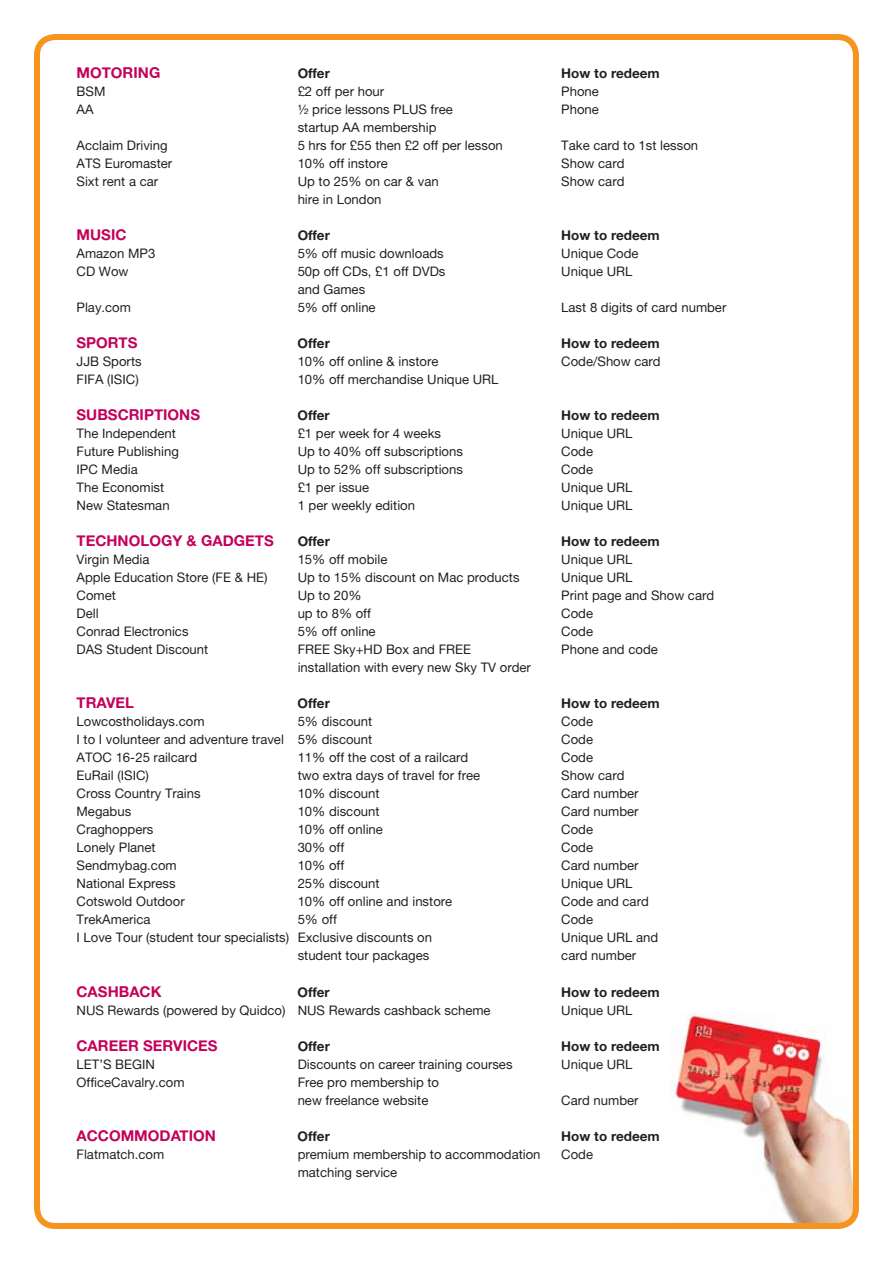
<style>
.page{position:relative;width:893px;height:1263px;background:#fff}
.page>*{position:absolute;margin:0;border:0;box-sizing:border-box;transform-origin:0 0}
.t1{font:15px "Alte Haas Grotesk Bold";color:#c4005b}
.t2{font:13.5px "Alte Haas Grotesk Bold";color:#231f20}
.t3{font:13.2px/18px "Alte Haas Grotesk";color:#231f20}
</style>
<div class="page">
<img style="left:670px;top:1013px;width:182px;height:209px">
<div style="left:34px;top:34px;width:825px;height:1195px;border:6px solid #f7941e;border-radius:18px"></div>
<p class="t1" style="left:77px;top:64px;width:85px">Motoring</p>
<p class="t2" style="left:298px;top:65px;width:34px">Offer</p>
<p class="t2" style="left:561px;top:65px;width:100px">How to redeem</p>
<p class="t3" style="left:77px;top:83px;width:30px">BSM</p>
<p class="t3" style="left:298px;top:83px;width:88px">£2 off per hour</p>
<p class="t3" style="left:561px;top:83px;width:39px">Phone</p>
<p class="t3" style="left:77px;top:101px;width:19px">AA</p>
<p class="t3" style="left:298px;top:101px;width:157px">½ price lessons PLUS free</p>
<p class="t3" style="left:561px;top:101px;width:39px">Phone</p>
<p class="t3" style="left:298px;top:119px;width:140px">startup AA membership</p>
<p class="t3" style="left:77px;top:137px;width:93px">Acclaim Driving</p>
<p class="t3" style="left:298px;top:137px;width:207px">5 hrs for £55 then £2 off per lesson</p>
<p class="t3" style="left:561px;top:137px;width:138px">Take card to 1st lesson</p>
<p class="t3" style="left:77px;top:155px;width:97px">ATS Euromaster</p>
<p class="t3" style="left:298px;top:155px;width:92px">10% off instore</p>
<p class="t3" style="left:561px;top:155px;width:65px">Show card</p>
<p class="t3" style="left:77px;top:173px;width:83px">Sixt rent a car</p>
<p class="t3" style="left:298px;top:173px;width:143px">Up to 25% on car &amp; van</p>
<p class="t3" style="left:561px;top:173px;width:65px">Show card</p>
<p class="t3" style="left:298px;top:191px;width:85px">hire in London</p>
<p class="t1" style="left:77px;top:226px;width:11px">Music</p>
<p class="t2" style="left:298px;top:227px;width:34px">Offer</p>
<p class="t2" style="left:561px;top:227px;width:100px">How to redeem</p>
<p class="t3" style="left:77px;top:245px;width:80px">Amazon MP3</p>
<p class="t3" style="left:298px;top:245px;width:148px">5% off music downloads</p>
<p class="t3" style="left:561px;top:245px;width:79px">Unique Code</p>
<p class="t3" style="left:77px;top:263px;width:54px">CD Wow</p>
<p class="t3" style="left:298px;top:263px;width:149px">50p off CDs, £1 off DVDs</p>
<p class="t3" style="left:561px;top:263px;width:73px">Unique URL</p>
<p class="t3" style="left:298px;top:281px;width:69px">and Games</p>
<p class="t3" style="left:77px;top:299px;width:56px">Play.com</p>
<p class="t3" style="left:298px;top:299px;width:80px">5% off online</p>
<p class="t3" style="left:561px;top:299px;width:167px">Last 8 digits of card number</p>
<p class="t1" style="left:77px;top:334px;width:42px">Sports</p>
<p class="t2" style="left:298px;top:335px;width:34px">Offer</p>
<p class="t2" style="left:561px;top:335px;width:100px">How to redeem</p>
<p class="t3" style="left:77px;top:353px;width:67px">JJB Sports</p>
<p class="t3" style="left:298px;top:353px;width:142px">10% off online &amp; instore</p>
<p class="t3" style="left:561px;top:353px;width:101px">Code/Show card</p>
<p class="t3" style="left:77px;top:371px;width:64px">FIFA (ISIC)</p>
<p class="t3" style="left:298px;top:371px;width:202px">10% off merchandise Unique URL</p>
<p class="t1" style="left:77px;top:406px;width:20px">Subscripti</p>
<p class="t1" style="left:168px;top:406px;width:23px">ons</p>
<p class="t2" style="left:298px;top:407px;width:34px">Offer</p>
<p class="t2" style="left:561px;top:407px;width:100px">How to redeem</p>
<p class="t3" style="left:77px;top:425px;width:101px">The Independent</p>
<p class="t3" style="left:298px;top:425px;width:145px">£1 per week for 4 weeks</p>
<p class="t3" style="left:561px;top:425px;width:73px">Unique URL</p>
<p class="t3" style="left:77px;top:443px;width:104px">Future Publishing</p>
<p class="t3" style="left:298px;top:443px;width:167px">Up to 40% off subscriptions</p>
<p class="t3" style="left:561px;top:443px;width:33px">Code</p>
<p class="t3" style="left:77px;top:461px;width:63px">IPC Media</p>
<p class="t3" style="left:298px;top:461px;width:167px">Up to 52% off subscriptions</p>
<p class="t3" style="left:561px;top:461px;width:33px">Code</p>
<p class="t3" style="left:77px;top:479px;width:89px">The Economist</p>
<p class="t3" style="left:298px;top:479px;width:73px">£1 per issue</p>
<p class="t3" style="left:561px;top:479px;width:73px">Unique URL</p>
<p class="t3" style="left:77px;top:497px;width:95px">New Statesman</p>
<p class="t3" style="left:298px;top:497px;width:119px">1 per weekly edition</p>
<p class="t3" style="left:561px;top:497px;width:73px">Unique URL</p>
<p class="t1" style="left:77px;top:532px;width:21px">Techn</p>
<p class="t1" style="left:129px;top:532px;width:84px">ology &amp; Gad</p>
<p class="t1" style="left:234px;top:532px;width:22px">gets</p>
<p class="t2" style="left:278px;top:533px;width:54px">Offer</p>
<p class="t2" style="left:561px;top:533px;width:100px">How to redeem</p>
<p class="t3" style="left:77px;top:551px;width:74px">Virgin Media</p>
<p class="t3" style="left:298px;top:551px;width:91px">15% off mobile</p>
<p class="t3" style="left:561px;top:551px;width:73px">Unique URL</p>
<p class="t3" style="left:77px;top:569px;width:193px">Apple Education Store (FE &amp; HE)</p>
<p class="t3" style="left:298px;top:569px;width:223px">Up to 15% discount on Mac products</p>
<p class="t3" style="left:561px;top:569px;width:73px">Unique URL</p>
<p class="t3" style="left:77px;top:587px;width:41px">Comet</p>
<p class="t3" style="left:298px;top:587px;width:65px">Up to 20%</p>
<p class="t3" style="left:561px;top:587px;width:154px">Print page and Show card</p>
<p class="t3" style="left:77px;top:605px;width:24px">Dell</p>
<p class="t3" style="left:298px;top:605px;width:75px">up to 8% off</p>
<p class="t3" style="left:561px;top:605px;width:33px">Code</p>
<p class="t3" style="left:77px;top:623px;width:114px">Conrad Electronics</p>
<p class="t3" style="left:298px;top:623px;width:80px">5% off online</p>
<p class="t3" style="left:561px;top:623px;width:33px">Code</p>
<p class="t3" style="left:77px;top:641px;width:133px">DAS Student Discount</p>
<p class="t3" style="left:298px;top:641px;width:175px">FREE Sky+HD Box and FREE</p>
<p class="t3" style="left:561px;top:641px;width:98px">Phone and code</p>
<p class="t3" style="left:298px;top:659px;width:235px">installation with every new Sky TV order</p>
<p class="t1" style="left:77px;top:694px;width:20px">Trave</p>
<p class="t1" style="left:125px;top:694px;width:10px">l</p>
<p class="t2" style="left:298px;top:695px;width:34px">Offer</p>
<p class="t2" style="left:561px;top:695px;width:100px">How to redeem</p>
<p class="t3" style="left:77px;top:713px;width:130px">Lowcostholidays.com</p>
<p class="t3" style="left:298px;top:713px;width:76px">5% discount</p>
<p class="t3" style="left:561px;top:713px;width:33px">Code</p>
<p class="t3" style="left:77px;top:731px;width:297px">I to I volunteer and adventure travel 5% discount</p>
<p class="t3" style="left:561px;top:731px;width:33px">Code</p>
<p class="t3" style="left:77px;top:749px;width:122px">ATOC 16-25 railcard</p>
<p class="t3" style="left:298px;top:749px;width:172px">11% off the cost of a railcard</p>
<p class="t3" style="left:561px;top:749px;width:33px">Code</p>
<p class="t3" style="left:77px;top:767px;width:74px">EuRail (ISIC)</p>
<p class="t3" style="left:298px;top:767px;width:184px">two extra days of travel for free</p>
<p class="t3" style="left:561px;top:767px;width:65px">Show card</p>
<p class="t3" style="left:77px;top:785px;width:126px">Cross Country Trains</p>
<p class="t3" style="left:298px;top:785px;width:83px">10% discount</p>
<p class="t3" style="left:561px;top:785px;width:79px">Card number</p>
<p class="t3" style="left:77px;top:803px;width:56px">Megabus</p>
<p class="t3" style="left:298px;top:803px;width:83px">10% discount</p>
<p class="t3" style="left:561px;top:803px;width:79px">Card number</p>
<p class="t3" style="left:77px;top:821px;width:78px">Craghoppers</p>
<p class="t3" style="left:298px;top:821px;width:87px">10% off online</p>
<p class="t3" style="left:561px;top:821px;width:33px">Code</p>
<p class="t3" style="left:77px;top:838px;width:81px">Lonely Planet</p>
<p class="t3" style="left:298px;top:838px;width:48px">30% off</p>
<p class="t3" style="left:561px;top:838px;width:33px">Code</p>
<p class="t3" style="left:77px;top:856px;width:102px">Sendmybag.com</p>
<p class="t3" style="left:298px;top:856px;width:48px">10% off</p>
<p class="t3" style="left:561px;top:856px;width:79px">Card number</p>
<p class="t3" style="left:77px;top:874px;width:101px">National Express</p>
<p class="t3" style="left:298px;top:874px;width:83px">25% discount</p>
<p class="t3" style="left:561px;top:874px;width:73px">Unique URL</p>
<p class="t3" style="left:77px;top:892px;width:110px">Cotswold Outdoor</p>
<p class="t3" style="left:298px;top:892px;width:156px">10% off online and instore</p>
<p class="t3" style="left:561px;top:892px;width:89px">Code and card</p>
<p class="t3" style="left:77px;top:910px;width:75px">TrekAmerica</p>
<p class="t3" style="left:298px;top:910px;width:41px">5% off</p>
<p class="t3" style="left:561px;top:910px;width:33px">Code</p>
<p class="t3" style="left:77px;top:928px;width:357px">I Love Tour (student tour specialists) Exclusive discounts on</p>
<p class="t3" style="left:561px;top:928px;width:99px">Unique URL and</p>
<p class="t3" style="left:298px;top:946px;width:133px">student tour packages</p>
<p class="t3" style="left:561px;top:946px;width:76px">card number</p>
<p class="t1" style="left:77px;top:982px;width:23px">Cashbac</p>
<p class="t1" style="left:151px;top:982px;width:12px">k</p>
<p class="t2" style="left:298px;top:983px;width:34px">Offer</p>
<p class="t2" style="left:561px;top:983px;width:100px">How to redeem</p>
<p class="t3" style="left:77px;top:1001px;width:416px">NUS Rewards (powered by Quidco) NUS Rewards cashback scheme</p>
<p class="t3" style="left:561px;top:1001px;width:73px">Unique URL</p>
<p class="t1" style="left:77px;top:1036px;width:23px">Career</p>
<p class="t1" style="left:143px;top:1036px;width:20px">Services</p>
<p class="t2" style="left:298px;top:1037px;width:34px">Offer</p>
<p class="t2" style="left:561px;top:1037px;width:100px">How to redeem</p>
<p class="t3" style="left:77px;top:1055px;width:80px">LET’S BEGIN</p>
<p class="t3" style="left:298px;top:1055px;width:216px">Discounts on career training courses</p>
<p class="t3" style="left:561px;top:1055px;width:73px">Unique URL</p>
<p class="t3" style="left:77px;top:1073px;width:110px">OfficeCavalry.com</p>
<p class="t3" style="left:298px;top:1073px;width:143px">Free pro membership to new freelance website</p>
<p class="t3" style="left:561px;top:1091px;width:79px">Card number</p>
<p class="t1" style="left:77px;top:1126px;width:92px">Accommodati</p>
<p class="t1" style="left:193px;top:1126px;width:22px">on</p>
<p class="t2" style="left:298px;top:1127px;width:34px">Offer</p>
<p class="t2" style="left:561px;top:1127px;width:100px">How to redeem</p>
<p class="t3" style="left:77px;top:1145px;width:89px">Flatmatch.com</p>
<p class="t3" style="left:298px;top:1145px;width:244px">premium membership to accommodation</p>
<p class="t3" style="left:561px;top:1145px;width:33px">Code</p>
<p class="t3" style="left:298px;top:1163px;width:101px">matching service</p>
</div>
